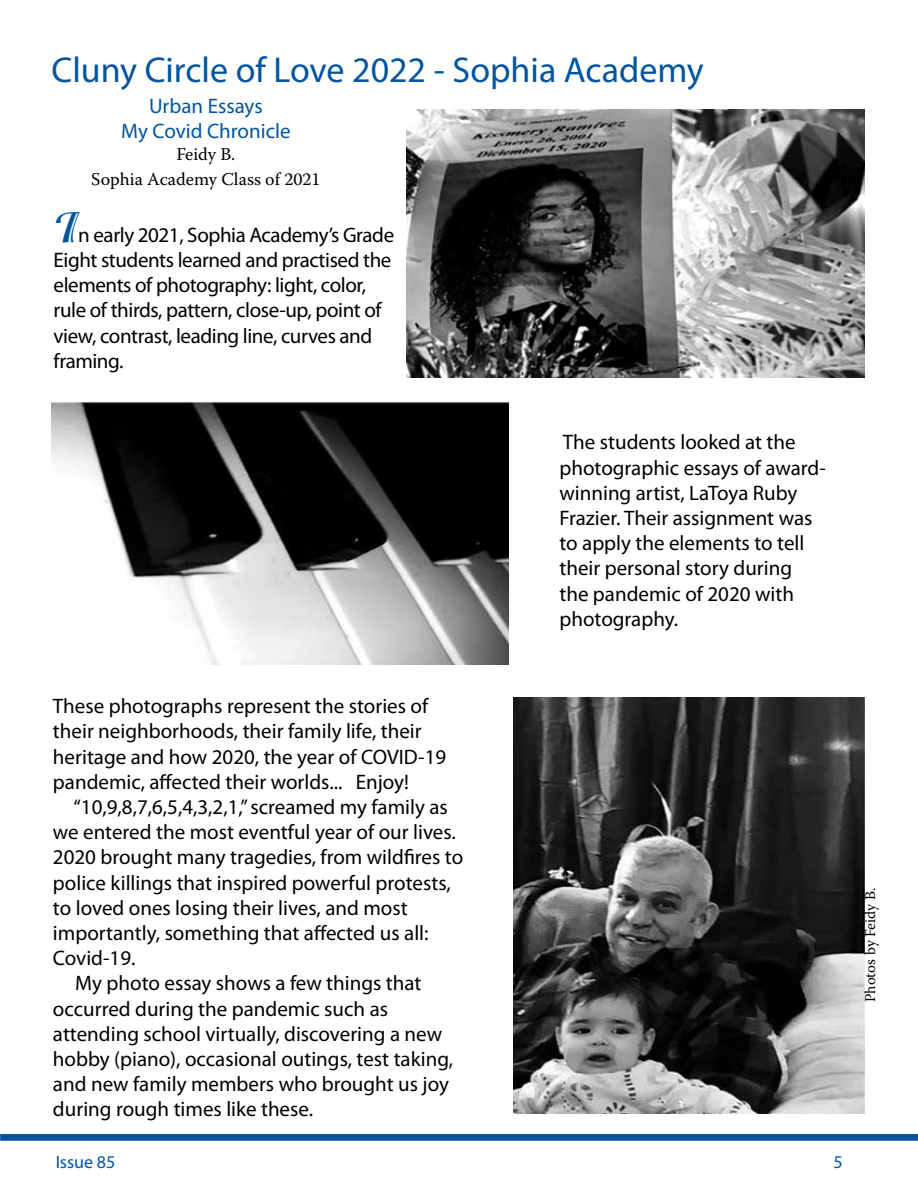
<style>
.page{position:relative;width:918px;height:1188px;background:#fff}
.page>*{position:absolute;margin:0;border:0;box-sizing:border-box;transform-origin:0 0}
.t1{font:700 48px "Isadora";color:#00549e}
.t2{font:36px "Myriad Pro";color:#0055a1}
.t3{font:21px/25.2px "Myriad Pro";color:#000}
.t4{font:21px/25.2px "Myriad Pro";letter-spacing:-.02em;color:#000}
.t5{font:21px/25.2px "Myriad Pro";color:#0055a1;text-align:center}
.t6{font:18px/25.2px "Warnock Pro";color:#000;text-align:center}
.t7{font:18px "Myriad Pro";color:#0055a1}
.t8{font:15px "Warnock Pro";color:#000}
</style>
<div class="page">
<svg style="left:0;top:1134px;width:918px;height:7px;background:#095ba4"></svg>
<img style="left:406px;top:109px;width:459px;height:269px">
<img style="left:51px;top:402px;width:458px;height:263px">
<img style="left:514px;top:697px;width:351px;height:417px">
<h2 class="t2" style="left:51px;top:47px;width:654px">Cluny Circle of Love 2022 - Sophia Academy</h2>
<p class="t5" style="left:121px;top:93px;width:171px">Urban Essays<br>My Covid Chronicle</p>
<p class="t6" style="left:91px;top:141px;width:231px">Feidy B.<br>Sophia Academy Class of 2021</p>
<h1 class="t1" style="left:54px;top:199px;width:26px">I</h1>
<p class="t4" style="left:54px;top:222px;width:342px;text-indent:25px">n early 2021, Sophia Academy’s Grade Eight students learned and practised the elements of photography: light, color, rule of thirds, pattern, close-up, point of view, contrast, leading line, curves and framing.</p>
<p class="t3" style="left:559px;top:429px;width:268px">The students looked at the photographic essays of award&shy;winning artist, LaToya Ruby<br>Frazier. Their assignment was to apply the elements to tell their personal story during the pandemic of 2020 with photography.</p>
<p class="t3" style="left:53px;top:693px;width:395px">These photographs represent the stories of their neighborhoods, their family life, their heritage and how 2020, the year of COVID-19 pandemic, affected their worlds... Enjoy!</p>
<p class="t3" style="left:73px;top:794px;width:376px">“10,9,8,7,6,5,4,3,2,1,” screamed my family as</p>
<p class="t3" style="left:53px;top:819px;width:404px">we entered the most eventful year of our lives.</p>
<p class="t3" style="left:53px;top:844px;width:412px">2020 brought many tragedies, from wildfires to</p>
<p class="t3" style="left:53px;top:870px;width:399px">police killings that inspired powerful protests,</p>
<p class="t3" style="left:53px;top:895px;width:356px">to loved ones losing their lives, and most</p>
<p class="t3" style="left:53px;top:920px;width:377px">importantly, something that affected us all:</p>
<p class="t3" style="left:53px;top:945px;width:84px">Covid-19.</p>
<p class="t3" style="left:75px;top:970px;width:348px">My photo essay shows a few things that</p>
<p class="t3" style="left:53px;top:996px;width:337px">occurred during the pandemic such as</p>
<p class="t3" style="left:53px;top:1021px;width:391px">attending school virtually, discovering a new</p>
<p class="t3" style="left:53px;top:1046px;width:402px">hobby (piano), occasional outings, test taking,</p>
<p class="t3" style="left:53px;top:1071px;width:398px">and new family members who brought us joy</p>
<p class="t3" style="left:53px;top:1096px;width:262px">during rough times like these.</p>
<p class="t7" style="left:56px;top:1151px;width:61px">Issue 85</p>
<p class="t7" style="left:833px;top:1151px;width:11px">5</p>
<p class="t8" style="left:861px;top:1002px;width:116px;rotate:-90deg">Photos by Feidy B.</p>
</div>
